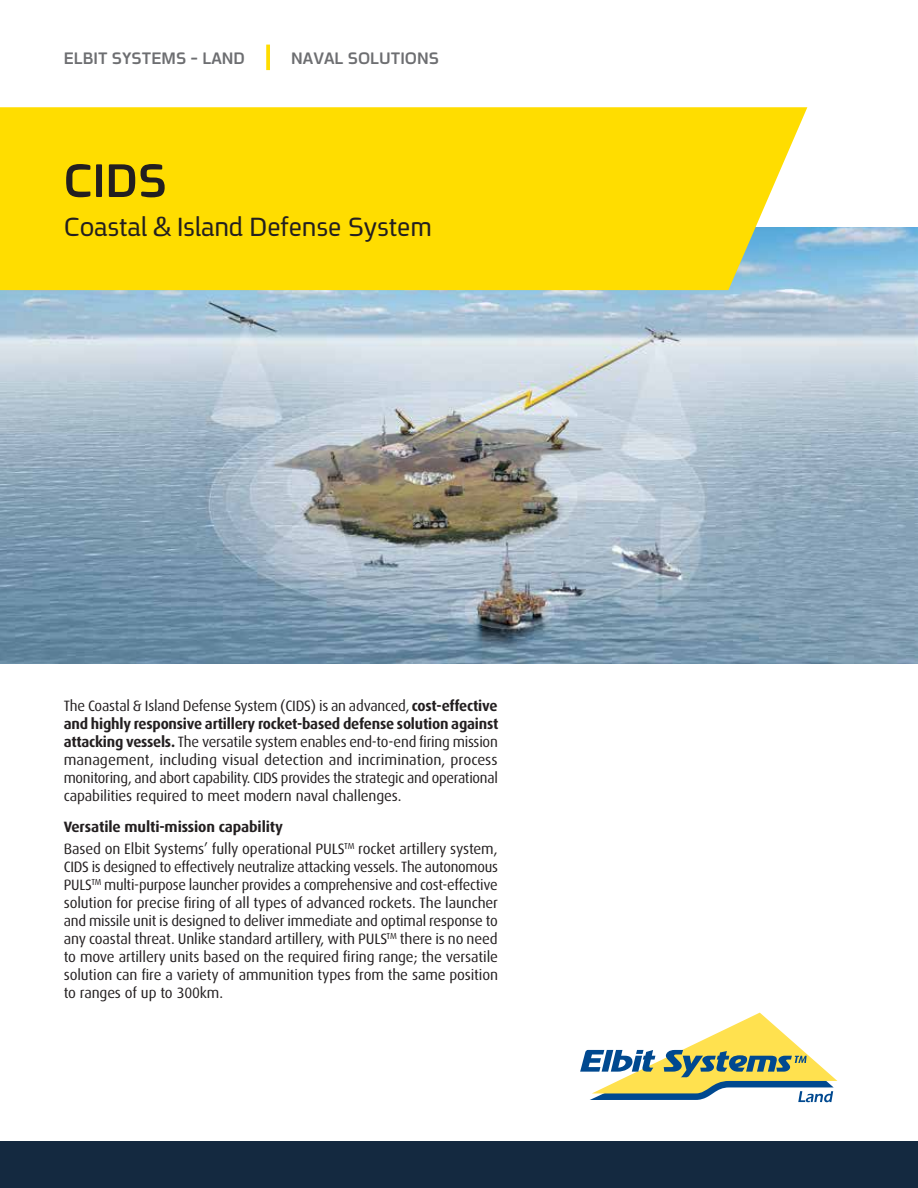
<style>
.page{position:relative;width:918px;height:1188px;background:#fff}
.page>*{position:absolute;margin:0;border:0;box-sizing:border-box;transform-origin:0 0}
.t1{font:700 51px "Fb Spoiler Eng";color:#231f20}
.t2{font:28.5px "Fb Spoiler Eng";letter-spacing:-.01em;color:#231f20}
.t3{font:700 18px "Fb Spoiler Eng";color:#6d6e71}
.t4{font:15px/18px "Dax";letter-spacing:-.01em;color:#231f20;text-align:justify}
.s1{font-weight:700}
</style>
<div class="page">
<img style="left:0;top:227px;width:918px;height:436px">
<div style="left:0;top:107px;width:807px;height:183px;background:#fd0"></div>
<svg style="left:580px;top:1013px;width:257px;height:89px"></svg>
<svg style="left:266px;top:45px;width:4px;height:25px"></svg>
<div style="left:0;top:1141px;width:918px;height:47px;background:#142940"></div>
<p class="t3" style="left:64px;top:49px;width:183px">ELBIT SYSTEMS - LAND</p>
<p class="t3" style="left:291px;top:49px;width:149px">NAVAL SOLUTIONS</p>
<h1 class="t1" style="left:64px;top:155px;width:105px">CIDS</h1>
<h2 class="t2" style="left:64px;top:212px;width:370px">Coastal &amp; Island Defense System</h2>
<p class="t4" style="left:64px;top:697px;width:436px">The Coastal &amp; Island Defense System (CIDS) is an advanced, <span class="s1">cost-effective and highly responsive artillery rocket-based defense solution against attacking vessels.</span> The versatile system enables end-to-end firing mission management, including visual detection and incrimination, process monitoring, and abort capability. CIDS provides the strategic and operational capabilities required to meet modern naval challenges.</p>
<p class="t4" style="left:64px;top:815px;width:435px;line-height:22.2px"><span class="s1">Versatile multi-mission capability<br></span>Based on Elbit Systems’ fully operational PULS<sup>TM</sup> rocket artillery system,</p>
<p class="t4" style="left:64px;top:858px;width:436px">CIDS is designed to effectively neutralize attacking vessels. The autonomous PULS<sup>TM</sup> multi-purpose launcher provides a comprehensive and cost-effective solution for precise firing of all types of advanced rockets. The launcher and missile unit is designed to deliver immediate and optimal response to any coastal threat. Unlike standard artillery, with PULS<sup>TM</sup> there is no need to move artillery units based on the required firing range; the versatile solution can fire a variety of ammunition types from the same position to ranges of up to 300km.</p>
</div>
